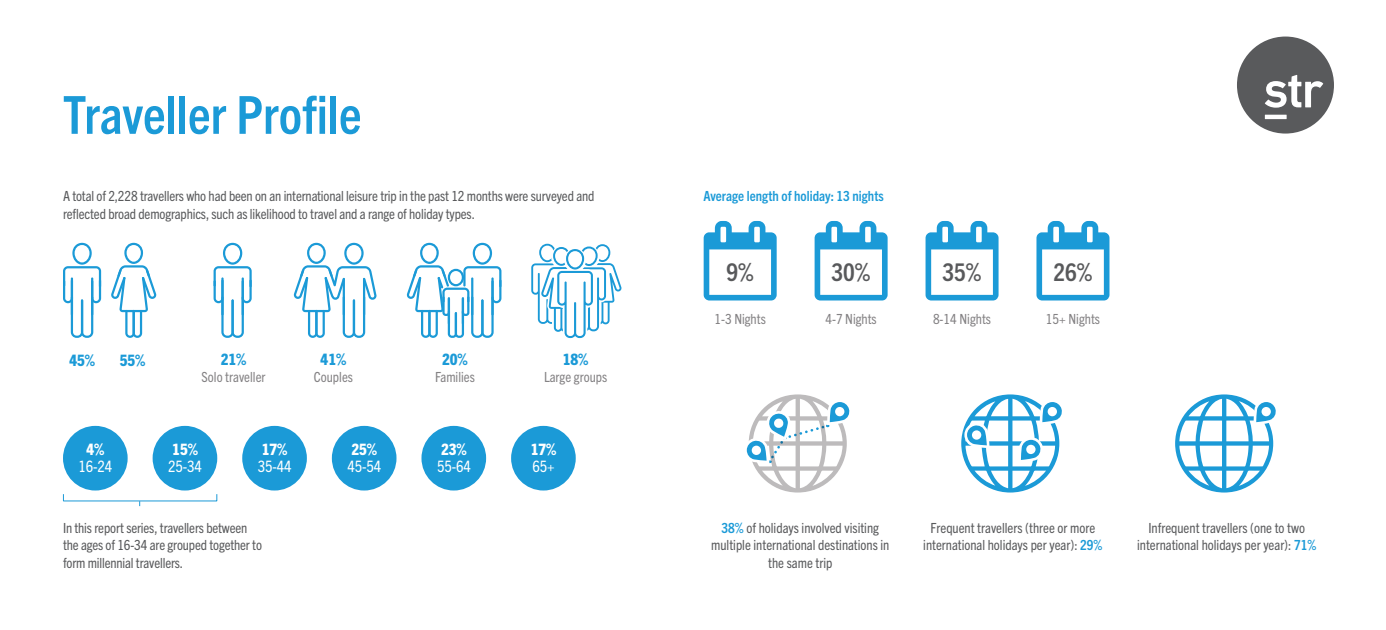
<style>
.page{position:relative;width:1386px;height:630px;background:#fff}
.page>*{position:absolute;margin:0;border:0;box-sizing:border-box;transform-origin:0 0}
.Headings{font:700 condensed 52.5px "Trade Gothic Next LT Pro";color:#1b9ad7}
.body_copy{font:700 condensed 24.5px "Trade Gothic Next LT Pro";color:#58595b}
.t1{font:condensed 15.75px "Trade Gothic Next LT Pro";letter-spacing:-.01em;color:#fff}
.t2{font:800 condensed 15.75px "Trade Gothic Next LT Pro";letter-spacing:-.01em;color:#1b9ad7}
.t3{font:800 condensed 15.75px "Trade Gothic Next LT Pro";letter-spacing:-.01em;color:#fff}
.body_copy-2{font:condensed 14px/17.5px "Trade Gothic Next LT Pro";letter-spacing:-.01em;color:#58595b;text-align:center}
.body_copy-3{font:condensed 14px "Trade Gothic Next LT Pro";color:#848284}
.body_copy-4{font:700 condensed 14px "Trade Gothic Next LT Pro";color:#1b9ad7}
.s1{font-weight:700;color:#1b9ad7}
</style>
<div class="page">
<svg style="left:1237px;top:37px;width:97px;height:97px"></svg>
<svg style="left:704px;top:221px;width:73px;height:80px"></svg>
<svg style="left:926px;top:221px;width:73px;height:80px"></svg>
<svg style="left:815px;top:221px;width:73px;height:80px"></svg>
<svg style="left:1036px;top:221px;width:74px;height:80px"></svg>
<div style="left:511px;top:426px;width:65px;height:65px;background:#1b9ad7;border-radius:50%"></div>
<div style="left:153px;top:426px;width:64px;height:65px;background:#1b9ad7;border-radius:50%"></div>
<div style="left:332px;top:426px;width:65px;height:65px;background:#1b9ad7;border-radius:50%"></div>
<div style="left:421px;top:426px;width:65px;height:65px;background:#1b9ad7;border-radius:50%"></div>
<div style="left:63px;top:426px;width:65px;height:65px;background:#1b9ad7;border-radius:50%"></div>
<div style="left:242px;top:426px;width:65px;height:65px;background:#1b9ad7;border-radius:50%"></div>
<svg style="left:111px;top:243px;width:45px;height:95px"></svg>
<svg style="left:63px;top:243px;width:38px;height:95px"></svg>
<svg style="left:214px;top:243px;width:38px;height:95px"></svg>
<svg style="left:293px;top:243px;width:84px;height:95px"></svg>
<svg style="left:407px;top:243px;width:94px;height:95px"></svg>
<svg style="left:531px;top:243px;width:91px;height:96px"></svg>
<svg style="left:961px;top:394px;width:101px;height:99px"></svg>
<svg style="left:1175px;top:394px;width:101px;height:99px"></svg>
<svg style="left:746px;top:394px;width:104px;height:99px"></svg>
<p class="Headings" style="left:63px;top:79px;width:300px">Traveller Profile</p>
<p class="body_copy-2" style="left:63px;top:186px;width:533px;text-align:left">A total of 2,228 travellers who had been on an international leisure trip in the past 12 months were surveyed and reflected broad demographics, such as likelihood to travel and a range of holiday types.</p>
<p class="t2" style="left:69px;top:349px;width:27px">45%</p>
<p class="t2" style="left:120px;top:349px;width:27px">55%</p>
<p class="t2" style="left:321px;top:348px;width:27px">41%</p>
<p class="body_copy-3" style="left:314px;top:367px;width:41px">Couples</p>
<p class="t2" style="left:221px;top:348px;width:27px">21%</p>
<p class="body_copy-3" style="left:201px;top:367px;width:66px">Solo traveller</p>
<p class="t2" style="left:442px;top:348px;width:27px">20%</p>
<p class="body_copy-3" style="left:435px;top:367px;width:41px">Families</p>
<p class="t2" style="left:563px;top:348px;width:27px">18%</p>
<p class="body_copy-3" style="left:544px;top:367px;width:65px">Large groups</p>
<p class="t3" style="left:87px;top:438px;width:19px">4%</p>
<p class="t1" style="left:79px;top:456px;width:35px">16-24</p>
<p class="t3" style="left:172px;top:438px;width:27px">15%</p>
<p class="t1" style="left:168px;top:456px;width:35px">25-34</p>
<p class="t3" style="left:262px;top:438px;width:27px">17%</p>
<p class="t1" style="left:258px;top:456px;width:35px">35-44</p>
<p class="t3" style="left:352px;top:438px;width:27px">25%</p>
<p class="t1" style="left:348px;top:456px;width:35px">45-54</p>
<p class="t3" style="left:441px;top:438px;width:27px">23%</p>
<p class="t1" style="left:437px;top:456px;width:35px">55-64</p>
<p class="t3" style="left:531px;top:438px;width:27px">17%</p>
<p class="t1" style="left:533px;top:456px;width:24px">65+</p>
<p class="body_copy-4" style="left:704px;top:186px;width:182px">Average length of holiday: 13 nights</p>
<p class="body_copy" style="left:727px;top:255px;width:29px">9%</p>
<p class="body_copy" style="left:832px;top:255px;width:40px">30%</p>
<p class="body_copy" style="left:943px;top:255px;width:40px">35%</p>
<p class="body_copy" style="left:1054px;top:255px;width:40px">26%</p>
<p class="body_copy-3" style="left:714px;top:309px;width:53px">1-3 Nights</p>
<p class="body_copy-3" style="left:825px;top:309px;width:53px">4-7 Nights</p>
<p class="body_copy-3" style="left:933px;top:309px;width:60px">8-14 Nights</p>
<p class="body_copy-3" style="left:1046px;top:309px;width:56px">15+ Nights</p>
<p class="body_copy-2" style="left:711px;top:518px;width:180px"><span class="s1">38%</span> of holidays involved visiting multiple international destinations in the same trip</p>
<p class="body_copy-2" style="left:1137px;top:518px;width:181px">Infrequent travellers (one to two international holidays per year): <span class="s1">71%</span></p>
<p class="body_copy-2" style="left:63px;top:518px;width:201px;text-align:left">In this report series, travellers between the ages of 16-34 are grouped together to form millennial travellers.</p>
<p class="body_copy-2" style="left:923px;top:518px;width:181px">Frequent travellers (three or more international holidays per year): <span class="s1">29%</span></p>
</div>
